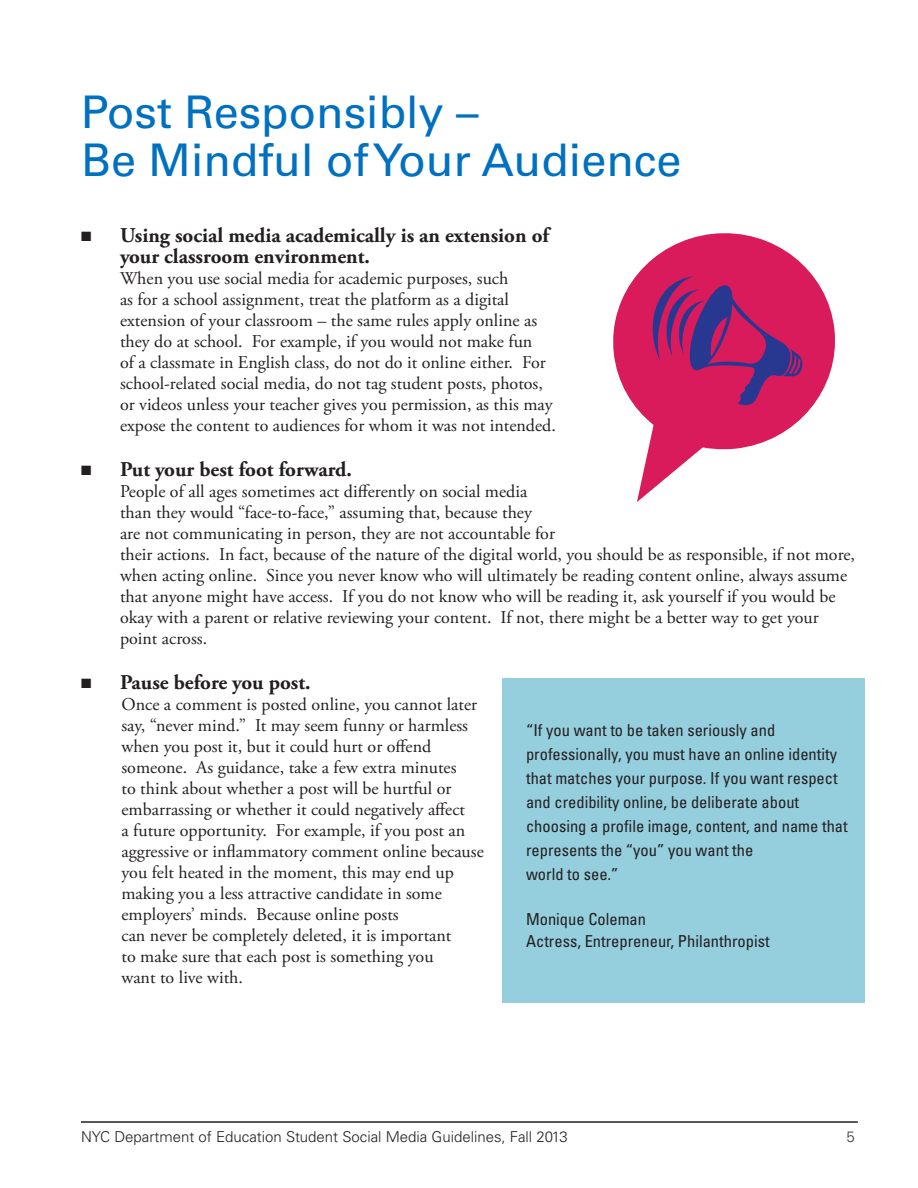
<style>
.page{position:relative;width:918px;height:1188px;background:#fff}
.page>*{position:absolute;margin:0;border:0;box-sizing:border-box;transform-origin:0 0}
.t1{font:45px "Univers";color:#0070c0}
.t2{font:700 21px/21px "Adobe Garamond Pro";color:#231f20}
.t3{font:18px/21px "Adobe Garamond Pro";color:#231f20}
.t4{font:condensed 16.5px/24px "Univers";color:#231f20}
.t5{font:300 15px "Univers";color:#231f20}
.t6{font:300 15px "Univers";color:#3e3e3f}
</style>
<div class="page">
<hr style="left:81px;top:1121px;width:777px;height:2px;background:#231f20">
<svg style="left:613px;top:233px;width:222px;height:184px;fill:#d91a5b"></svg>
<svg style="left:637px;top:276px;width:166px;height:226px"></svg>
<div style="left:503px;top:678px;width:362px;height:325px;background:#95cedd"></div>
<p class="t1" style="left:81px;top:86px;width:399px">Post Responsibly –</p>
<p class="t1" style="left:81px;top:134px;width:602px">Be Mindful of Your Audience</p>
<p class="t2" style="left:120px;top:225px;width:431px;text-indent:-39px">■ Using social media academically is an extension of your classroom environment.</p>
<p class="t3" style="left:120px;top:269px;width:437px">When you use social media for academic purposes, such<br>as for a school assignment, treat the platform as a digital extension of your classroom – the same rules apply online as they do at school. For example, if you would not make fun<br>of a classmate in English class, do not do it online either. For school-related social media, do not tag student posts, photos, or videos unless your teacher gives you permission, as this may expose the content to audiences for whom it was not intended.</p>
<p class="t2" style="left:81px;top:459px;width:273px">■ Put your best foot forward.</p>
<p class="t3" style="left:120px;top:482px;width:737px">People of all ages sometimes act differently on social media<br>than they would “face-to-face,” assuming that, because they<br>are not communicating in person, they are not accountable for<br>their actions. In fact, because of the nature of the digital world, you should be as responsible, if not more, when acting online. Since you never know who will ultimately be reading content online, always assume that anyone might have access. If you do not know who will be reading it, ask yourself if you would be okay with a parent or relative reviewing your content. If not, there might be a better way to get your point across.</p>
<p class="t2" style="left:81px;top:672px;width:231px">■ Pause before you post.</p>
<p class="t3" style="left:122px;top:695px;width:364px">Once a comment is posted online, you cannot later say, “never mind.” It may seem funny or harmless when you post it, but it could hurt or offend someone. As guidance, take a few extra minutes<br>to think about whether a post will be hurtful or embarrassing or whether it could negatively affect<br>a future opportunity. For example, if you post an aggressive or inflammatory comment online because you felt heated in the moment, this may end up making you a less attractive candidate in some employers’ minds. Because online posts<br>can never be completely deleted, it is important<br>to make sure that each post is something you<br>want to live with.</p>
<p class="t4" style="left:526px;top:718px;width:323px">“If you want to be taken seriously and professionally, you must have an online identity that matches your purpose. If you want respect and credibility online, be deliberate about choosing a profile image, content, and name that represents the “you” you want the<br>world to see.”</p>
<p class="t4" style="left:526px;top:907px;width:122px">Monique Coleman</p>
<p class="t4" style="left:526px;top:929px;width:245px">Actress, Entrepreneur, Philanthropist</p>
<p class="t5" style="left:81px;top:1128px;width:488px">NYC Department of Education Student Social Media Guidelines, Fall 2013</p>
<p class="t6" style="left:847px;top:1128px;width:10px">5</p>
</div>
